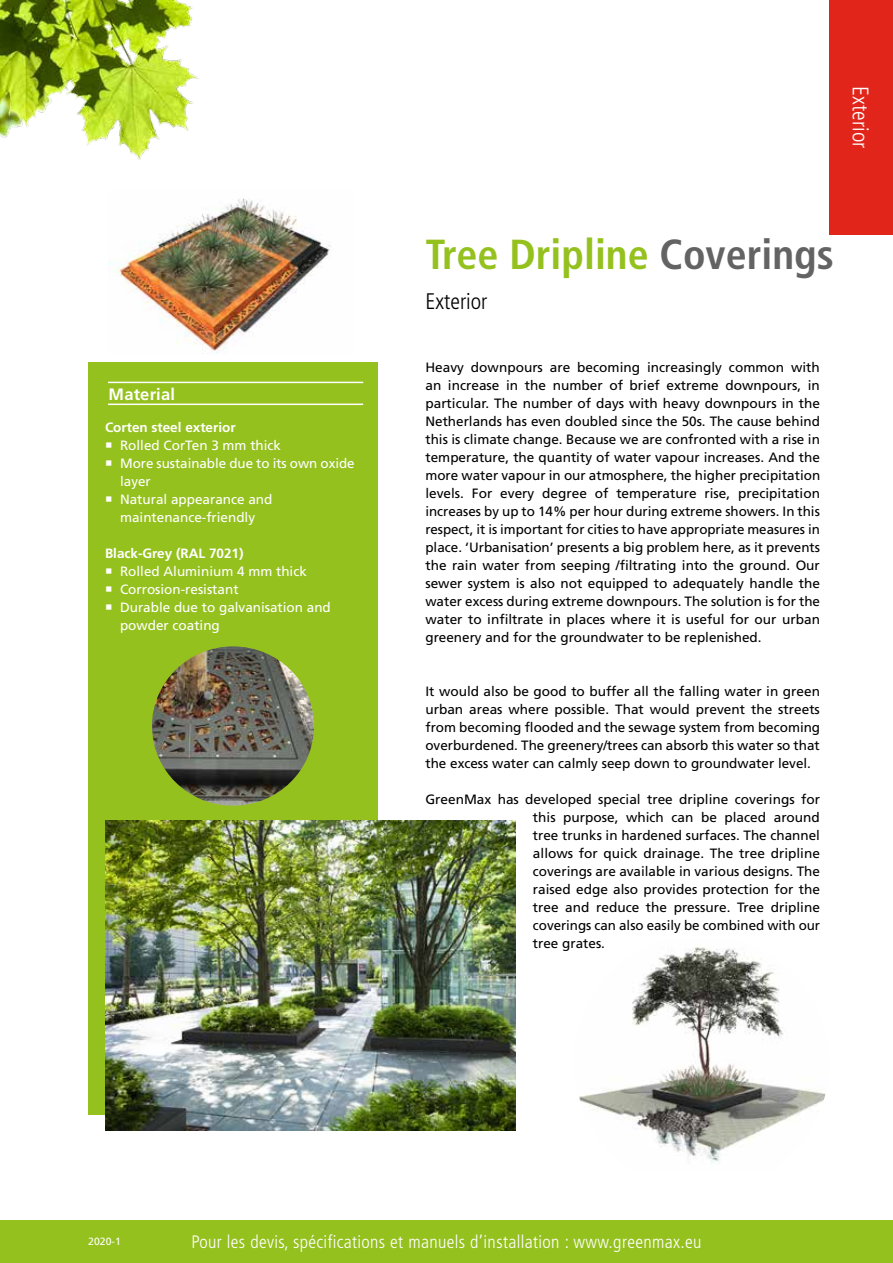
<style>
.page{position:relative;width:893px;height:1263px;background:#fff}
.page>*{position:absolute;margin:0;border:0;box-sizing:border-box;transform-origin:0 0}
.t1{font:700 condensed 42px "Frutiger LT Std";color:#95c11f}
.t2{font:300 condensed 22.5px "Frutiger LT Std";color:#000}
.t3{font:300 condensed 22.5px "Frutiger LT Std";color:#fff}
.t4{font:300 condensed 18px "Frutiger LT Std";letter-spacing:.02em;color:#fff}
.t5{font:700 16.5px "Frutiger LT Std";letter-spacing:.01em;color:#fff}
.t6{font:13.5px/18px "Frutiger LT Std";color:#000;text-align:justify}
.t7{font:13.5px/18px "Frutiger LT Std";color:#fff}
.t8{font:700 13.5px "Frutiger LT Std";color:#fff}
.t9{font:10.5px "Frutiger LT Std";color:#fff}
.s1{color:#646363}
</style>
<div class="page">
<img style="left:0;top:0;width:199px;height:160px">
<div style="left:0;top:1220px;width:893px;height:43px;background:#95c11f"></div>
<div style="left:88px;top:362px;width:290px;height:752px;background:#95c11f"></div>
<hr style="left:108px;top:382px;width:255px;height:1px;background:#fff">
<hr style="left:108px;top:404px;width:255px;height:1px;background:#fff">
<div style="left:829px;top:0;width:64px;height:234px;background:#e1251b"></div>
<img style="left:108px;top:198px;width:223px;height:156px">
<img style="left:105px;top:821px;width:411px;height:309px">
<img style="left:579px;top:947px;width:247px;height:217px">
<img style="left:152px;top:646px;width:162px;height:160px">
<p class="t5" style="left:109px;top:385px;width:68px">Material</p>
<p class="t8" style="left:105px;top:419px;width:132px">Corten steel exterior</p>
<p class="t7" style="left:105px;top:436px;width:178px">○ Rolled CorTen 3 mm thick</p>
<p class="t7" style="left:120px;top:454px;width:236px;text-indent:-15px">○ More sustainable due to its own oxide layer</p>
<p class="t7" style="left:105px;top:490px;width:169px;text-align:center">○ Natural appearance and maintenance-friendly</p>
<p class="t8" style="left:105px;top:545px;width:140px">Black-Grey (RAL 7021)</p>
<p class="t7" style="left:105px;top:562px;width:203px">○ Rolled Aluminium 4 mm thick</p>
<p class="t7" style="left:105px;top:580px;width:135px">○ Corrosion-resistant</p>
<p class="t7" style="left:120px;top:598px;width:212px;text-indent:-15px">○ Durable due to galvanisation and powder coating</p>
<h2 class="t3" style="left:873px;top:86px;width:64px;rotate:90deg">Exterior</h2>
<h1 class="t1" style="left:425px;top:229px;width:410px">Tree Dripline <span class="s1">Coverings</span></h1>
<h2 class="t2" style="left:425px;top:289px;width:64px">Exterior</h2>
<p class="t6" style="left:425px;top:359px;width:396px">Heavy downpours are becoming increasingly common with an increase in the number of brief extreme downpours, in particular. The number of days with heavy downpours in the Netherlands has even doubled since the 50s. The cause behind this is climate change. Because we are confronted with a rise in temperature, the quantity of water vapour increases. And the more water vapour in our atmosphere, the higher precipitation levels. For every degree of temperature rise, precipitation increases by up to 14% per hour during extreme showers. In this respect, it is important for cities to have appropriate measures in place. ‘Urbanisation’ presents a big problem here, as it prevents the rain water from seeping /filtrating into the ground. Our sewer system is also not equipped to adequately handle the water excess during extreme downpours. The solution is for the water to infiltrate in places where it is useful for our urban greenery and for the groundwater to be replenished.</p>
<p class="t6" style="left:425px;top:683px;width:396px">It would also be good to buffer all the falling water in green urban areas where possible. That would prevent the streets from becoming flooded and the sewage system from becoming overburdened. The greenery/trees can absorb this water so that the excess water can calmly seep down to groundwater level.</p>
<p class="t6" style="left:533px;top:791px;width:289px;text-indent:-108px">GreenMax has developed special tree dripline coverings for this purpose, which can be placed around tree trunks in hardened surfaces. The channel allows for quick drainage. The tree dripline coverings are available in various designs. The raised edge also provides protection for the tree and reduce the pressure. Tree dripline coverings can also easily be combined with our tree grates.</p>
<p class="t9" style="left:88px;top:1235px;width:34px">2020-1</p>
<h3 class="t4" style="left:191px;top:1232px;width:512px">Pour les devis, spécifications et manuels d’installation : www.greenmax.eu</h3>
</div>
